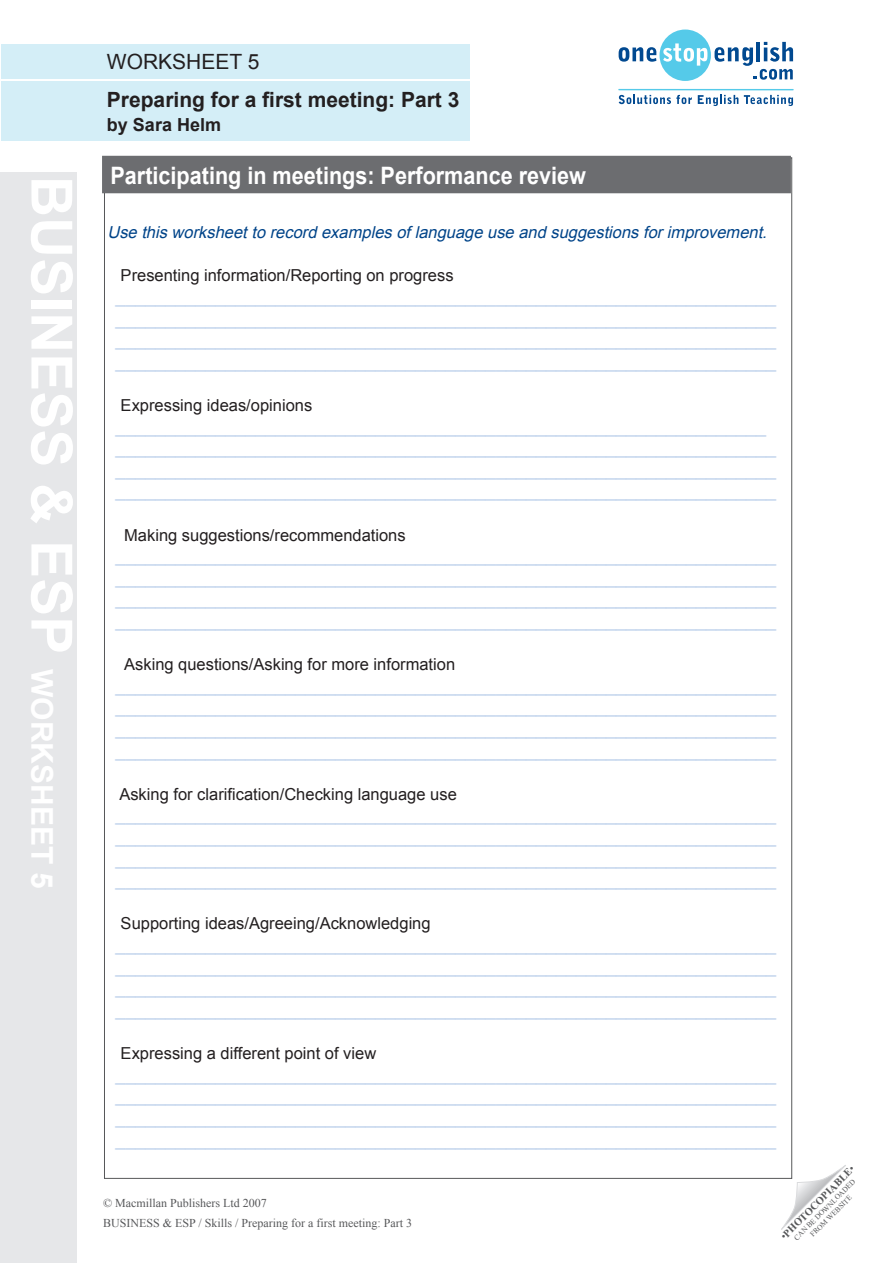
<style>
.page{position:relative;width:893px;height:1263px;background:#fff}
.page>*{position:absolute;margin:0;border:0;box-sizing:border-box;transform-origin:0 0}
.t1{font:700 57px "Arial";color:#fff}
.A_head{font:700 24px "Arial";color:#fff;scale:.9 1}
.Title_in_blue_box{font:700 21px "Arial";color:#231f20}
.t2{font:21px "Arial";color:#231f20}
.t3{font:18px "Arial";color:#c1d3ec}
.Author_in_blue_box{font:700 18px "Arial";color:#231f20}
.t4{font:16.5px "Arial";color:#231f20}
.example_text{font:italic 16.5px "Arial";color:#004489}
.t5{font:12px "Times New Roman";color:#57585a}
.t6{font:700 10.5px "Times New Roman";color:#57585a}
.t7{font:7.5px "Times New Roman";color:#57585a}
.s1{font-size:30px}
.s2{font-weight:400}
</style>
<div class="page">
<svg style="left:619px;top:30px;width:174px;height:51px"></svg>
<svg style="left:619px;top:95px;width:73px;height:9px"></svg>
<svg style="left:698px;top:95px;width:40px;height:11px"></svg>
<svg style="left:744px;top:95px;width:49px;height:11px"></svg>
<hr style="left:619px;top:89px;width:174px;height:1px;background:#55cae9">
<svg style="left:781px;top:1165px;width:65px;height:65px"></svg>
<div style="left:1px;top:44px;width:468px;height:34px;background:#d4eef7"></div>
<div style="left:1px;top:81px;width:468px;height:60px;background:#d4eef7"></div>
<div style="left:1px;top:172px;width:76px;height:1091px;background:#e6e7e9"></div>
<div style="left:102px;top:156px;width:689px;height:37px;background:#6c6d70"></div>
<p class="t1" style="left:89px;top:176px;width:715px;rotate:90deg">business &amp; esp <span class="s1">worksheet 5</span></p>
<p class="t2" style="left:107px;top:48px;width:154px">WORKSHEET 5</p>
<p class="Title_in_blue_box" style="left:107px;top:85px;width:354px">Preparing for a first meeting: Part 3</p>
<p class="Author_in_blue_box" style="left:107px;top:113px;width:116px">by Sara Helm</p>
<p class="A_head" style="left:111px;top:160px;width:530px">Participating in meetings: Performance review</p>
<p class="example_text" style="left:107px;top:222px;width:666px">Use thisworksheetto record examplesoflanguage use and suggestionsforimprovement.</p>
<p class="t4" style="left:121px;top:265px;width:334px">Presenting information/Reporting on progress</p>
<p class="t3" style="left:116px;top:285px;width:662px">__________________________________________________________________</p>
<p class="t3" style="left:116px;top:306px;width:662px">__________________________________________________________________</p>
<p class="t3" style="left:116px;top:328px;width:662px">__________________________________________________________________</p>
<p class="t3" style="left:116px;top:350px;width:662px">__________________________________________________________________</p>
<p class="t4" style="left:121px;top:394px;width:193px">Expressing ideas/opinions</p>
<p class="t3" style="left:116px;top:414px;width:652px">_________________________________________________________________</p>
<p class="t3" style="left:116px;top:436px;width:662px">__________________________________________________________________</p>
<p class="t3" style="left:116px;top:458px;width:662px">__________________________________________________________________</p>
<p class="t3" style="left:116px;top:479px;width:662px">__________________________________________________________________</p>
<p class="t4" style="left:124px;top:524px;width:283px">Making suggestions/recommendations</p>
<p class="t3" style="left:116px;top:544px;width:662px">__________________________________________________________________</p>
<p class="t3" style="left:116px;top:566px;width:662px">__________________________________________________________________</p>
<p class="t3" style="left:116px;top:587px;width:662px">__________________________________________________________________</p>
<p class="t3" style="left:116px;top:609px;width:662px">__________________________________________________________________</p>
<p class="t4" style="left:124px;top:654px;width:333px">Asking questions/Asking for more information</p>
<p class="t3" style="left:116px;top:674px;width:662px">__________________________________________________________________</p>
<p class="t3" style="left:116px;top:695px;width:662px">__________________________________________________________________</p>
<p class="t3" style="left:116px;top:717px;width:662px">__________________________________________________________________</p>
<p class="t3" style="left:116px;top:738px;width:662px">__________________________________________________________________</p>
<p class="t4" style="left:119px;top:783px;width:339px">Asking for clarification/Checking language use</p>
<p class="t3" style="left:116px;top:803px;width:662px">__________________________________________________________________</p>
<p class="t3" style="left:116px;top:825px;width:662px">__________________________________________________________________</p>
<p class="t3" style="left:116px;top:846px;width:662px">__________________________________________________________________</p>
<p class="t3" style="left:116px;top:868px;width:662px">__________________________________________________________________</p>
<p class="t4" style="left:121px;top:913px;width:311px">Supporting ideas/Agreeing/Acknowledging</p>
<p class="t3" style="left:116px;top:933px;width:662px">__________________________________________________________________</p>
<p class="t3" style="left:116px;top:954px;width:662px">__________________________________________________________________</p>
<p class="t3" style="left:116px;top:976px;width:662px">__________________________________________________________________</p>
<p class="t3" style="left:116px;top:998px;width:662px">__________________________________________________________________</p>
<p class="t4" style="left:121px;top:1042px;width:257px">Expressing a different point of view</p>
<p class="t3" style="left:116px;top:1062px;width:662px">__________________________________________________________________</p>
<p class="t3" style="left:116px;top:1084px;width:662px">__________________________________________________________________</p>
<p class="t3" style="left:116px;top:1106px;width:662px">__________________________________________________________________</p>
<p class="t3" style="left:116px;top:1127px;width:662px">__________________________________________________________________</p>
<p class="t5" style="left:103px;top:1195px;width:165px">© Macmillan Publishers Ltd 2007</p>
<p class="t5" style="left:103px;top:1215px;width:310px">BUSINESS &amp; ESP / Skills / Preparing for a first meeting: Part 3</p>
<p class="t6" style="left:777px;top:1233px;width:101px;rotate:-45deg"><span class="s2">•</span>PHOTOCOPIABLE<span class="s2">•</span></p>
<p class="t7" style="left:792px;top:1235px;width:85px;rotate:-45deg">CAN BE DOWNLOADED</p>
<p class="t7" style="left:808px;top:1232px;width:57px;rotate:-45deg">FROM WEBSITE</p>
</div>
